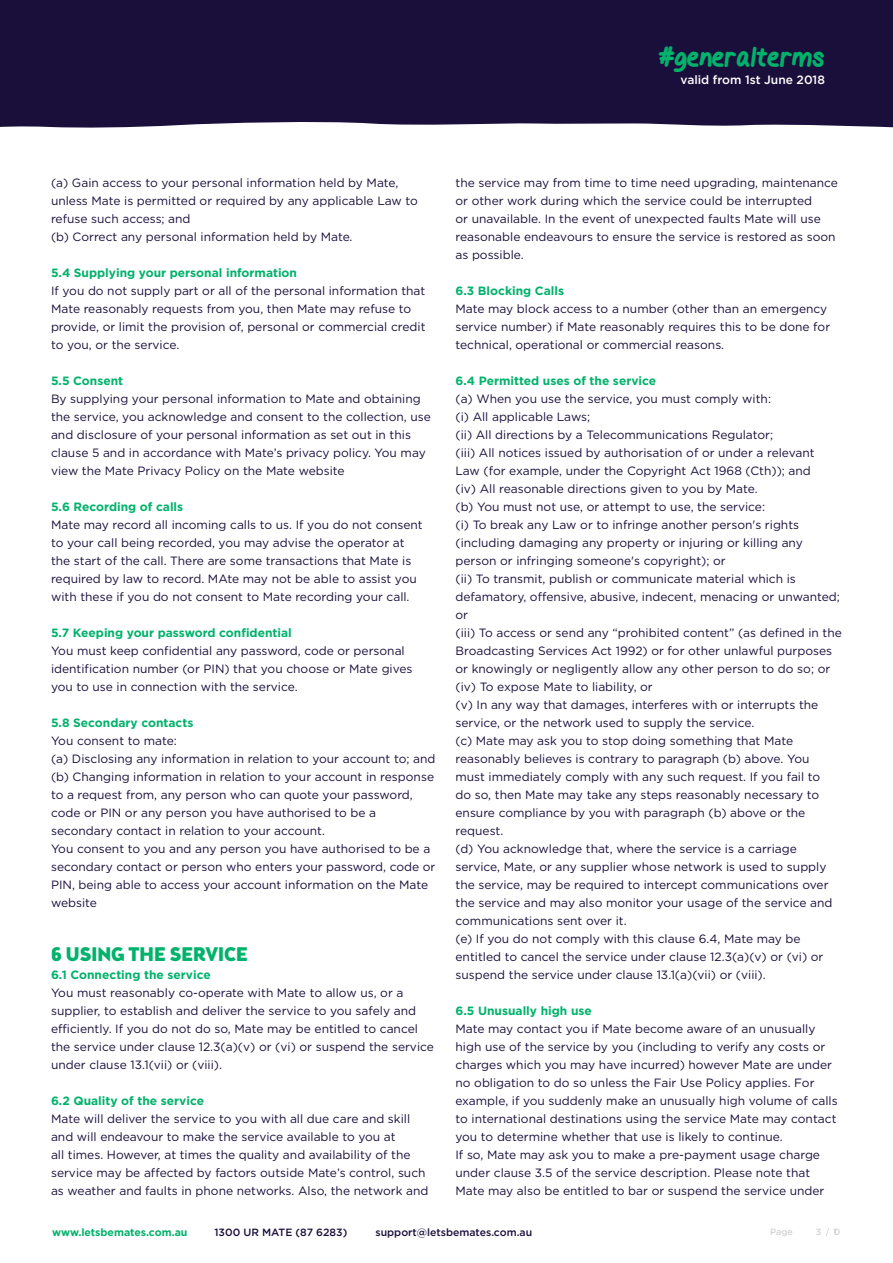
<style>
.page{position:relative;width:893px;height:1263px;background:#fff}
.page>*{position:absolute;margin:0;border:0;box-sizing:border-box;transform-origin:0 0}
.t1{font:800 26.55px "Gel Pen";color:#00b26b}
.t2{font:900 19.5px "Brooklyn Samuels Five";color:#00b26b}
.t3{font:12px/18px "Gotham";color:#1a0e3b}
.t4{font:700 12px "Gotham";color:#00b26b}
.t5{font:500 12px "Gotham";color:#fff}
.t6{font:500 10.5px "Gotham";color:#1a0e3b}
.t7{font:700 10.5px "Gotham";color:#00b26b}
.t8{font:500 9px "Gotham";color:#d1d3d4}
</style>
<div class="page">
<svg style="left:825px;top:1227px;width:4px;height:10px"></svg>
<div style="left:0;top:0;width:893px;height:128px;background:#1a0e3b"></div>
<h1 class="t1" style="left:659px;top:44px;width:168px">#generalterms</h1>
<p class="t5" style="left:680px;top:72px;width:146px">valid from 1st June 2018</p>
<p class="t3" style="left:51px;top:174px;width:368px">(a) Gain access to your personal information held by Mate, unless Mate is permitted or required by any applicable Law to refuse such access; and<br>(b) Correct any personal information held by Mate.</p>
<p class="t4" style="left:51px;top:265px;width:248px">5.4 Supplying your personal information</p>
<p class="t3" style="left:51px;top:282px;width:376px">If you do not supply part or all of the personal information that Mate reasonably requests from you, then Mate may refuse to provide, or limit the provision of, personal or commercial credit to you, or the service.</p>
<p class="t4" style="left:51px;top:373px;width:74px">5.5 Consent</p>
<p class="t3" style="left:51px;top:390px;width:381px">By supplying your personal information to Mate and obtaining the service, you acknowledge and consent to the collection, use and disclosure of your personal information as set out in this clause 5 and in accordance with Mate’s privacy policy. You may view the Mate Privacy Policy on the Mate website</p>
<p class="t4" style="left:51px;top:499px;width:134px">5.6 Recording of calls</p>
<p class="t3" style="left:51px;top:516px;width:373px">Mate may record all incoming calls to us. If you do not consent to your call being recorded, you may advise the operator at the start of the call. There are some transactions that Mate is required by law to record. MAte may not be able to assist you with these if you do not consent to Mate recording your call.</p>
<p class="t4" style="left:51px;top:625px;width:242px">5.7 Keeping your password confidential</p>
<p class="t3" style="left:51px;top:642px;width:363px">You must keep confidential any password, code or personal identification number (or PIN) that you choose or Mate gives you to use in connection with the service.</p>
<p class="t4" style="left:51px;top:715px;width:144px">5.8 Secondary contacts</p>
<p class="t3" style="left:51px;top:732px;width:386px">You consent to mate:<br>(a) Disclosing any information in relation to your account to; and (b) Changing information in relation to your account in response to a request from, any person who can quote your password, code or PIN or any person you have authorised to be a secondary contact in relation to your account.<br>You consent to you and any person you have authorised to be a secondary contact or person who enters your password, code or PIN, being able to access your account information on the Mate website</p>
<h2 class="t2" style="left:51px;top:943px;width:198px">6 USING THE SERVICE</h2>
<p class="t4" style="left:51px;top:967px;width:161px">6.1 Connecting the service</p>
<p class="t3" style="left:51px;top:984px;width:384px">You must reasonably co-operate with Mate to allow us, or a supplier, to establish and deliver the service to you safely and efficiently. If you do not do so, Mate may be entitled to cancel the service under clause 12.3(a)(v) or (vi) or suspend the service under clause 13.1(vii) or (viii).</p>
<p class="t4" style="left:51px;top:1093px;width:155px">6.2 Quality of the service</p>
<p class="t3" style="left:51px;top:1110px;width:379px">Mate will deliver the service to you with all due care and skill and will endeavour to make the service available to you at<br>all times. However, at times the quality and availability of the service may be affected by factors outside Mate’s control, such as weather and faults in phone networks. Also, the network and</p>
<p class="t3" style="left:455px;top:174px;width:384px">the service may from time to time need upgrading, maintenance or other work during which the service could be interrupted<br>or unavailable. In the event of unexpected faults Mate will use reasonable endeavours to ensure the service is restored as soon as possible.</p>
<p class="t4" style="left:455px;top:283px;width:110px">6.3 Blocking Calls</p>
<p class="t3" style="left:455px;top:300px;width:376px">Mate may block access to a number (other than an emergency service number) if Mate reasonably requires this to be done for technical, operational or commercial reasons.</p>
<p class="t4" style="left:455px;top:373px;width:202px">6.4 Permitted uses of the service</p>
<p class="t3" style="left:455px;top:390px;width:388px">(a) When you use the service, you must comply with:<br>(i) All applicable Laws;<br>(ii) All directions by a Telecommunications Regulator;<br>(iii) All notices issued by authorisation of or under a relevant Law (for example, under the Copyright Act 1968 (Cth)); and<br>(iv) All reasonable directions given to you by Mate.<br>(b) You must not use, or attempt to use, the service:<br>(i) To break any Law or to infringe another person's rights (including damaging any property or injuring or killing any person or infringing someone's copyright); or<br>(ii) To transmit, publish or communicate material which is defamatory, offensive, abusive, indecent, menacing or unwanted; or<br>(iii) To access or send any “prohibited content” (as defined in the Broadcasting Services Act 1992) or for other unlawful purposes or knowingly or negligently allow any other person to do so; or (iv) To expose Mate to liability, or<br>(v) In any way that damages, interferes with or interrupts the service, or the network used to supply the service.<br>(c) Mate may ask you to stop doing something that Mate reasonably believes is contrary to paragraph (b) above. You must immediately comply with any such request. If you fail to<br>do so, then Mate may take any steps reasonably necessary to ensure compliance by you with paragraph (b) above or the request.<br>(d) You acknowledge that, where the service is a carriage service, Mate, or any supplier whose network is used to supply the service, may be required to intercept communications over the service and may also monitor your usage of the service and communications sent over it.<br>(e) If you do not comply with this clause 6.4, Mate may be entitled to cancel the service under clause 12.3(a)(v) or (vi) or suspend the service under clause 13.1(a)(vii) or (viii).</p>
<p class="t4" style="left:455px;top:1003px;width:138px">6.5 Unusually high use</p>
<p class="t3" style="left:455px;top:1020px;width:384px">Mate may contact you if Mate become aware of an unusually high use of the service by you (including to verify any costs or charges which you may have incurred) however Mate are under no obligation to do so unless the Fair Use Policy applies. For example, if you suddenly make an unusually high volume of calls to international destinations using the service Mate may contact you to determine whether that use is likely to continue.<br>If so, Mate may ask you to make a pre-payment usage charge under clause 3.5 of the service description. Please note that Mate may also be entitled to bar or suspend the service under</p>
<p class="t7" style="left:52px;top:1225px;width:137px">www.letsbemates.com.au</p>
<p class="t6" style="left:214px;top:1225px;width:134px">1300 UR MATE (87 6283)</p>
<p class="t6" style="left:375px;top:1225px;width:158px">support@letsbemates.com.au</p>
<p class="t8" style="left:770px;top:1225px;width:24px">Page</p>
<p class="t8" style="left:816px;top:1225px;width:7px">3</p>
<p class="t8" style="left:833px;top:1225px;width:8px">10</p>
</div>
